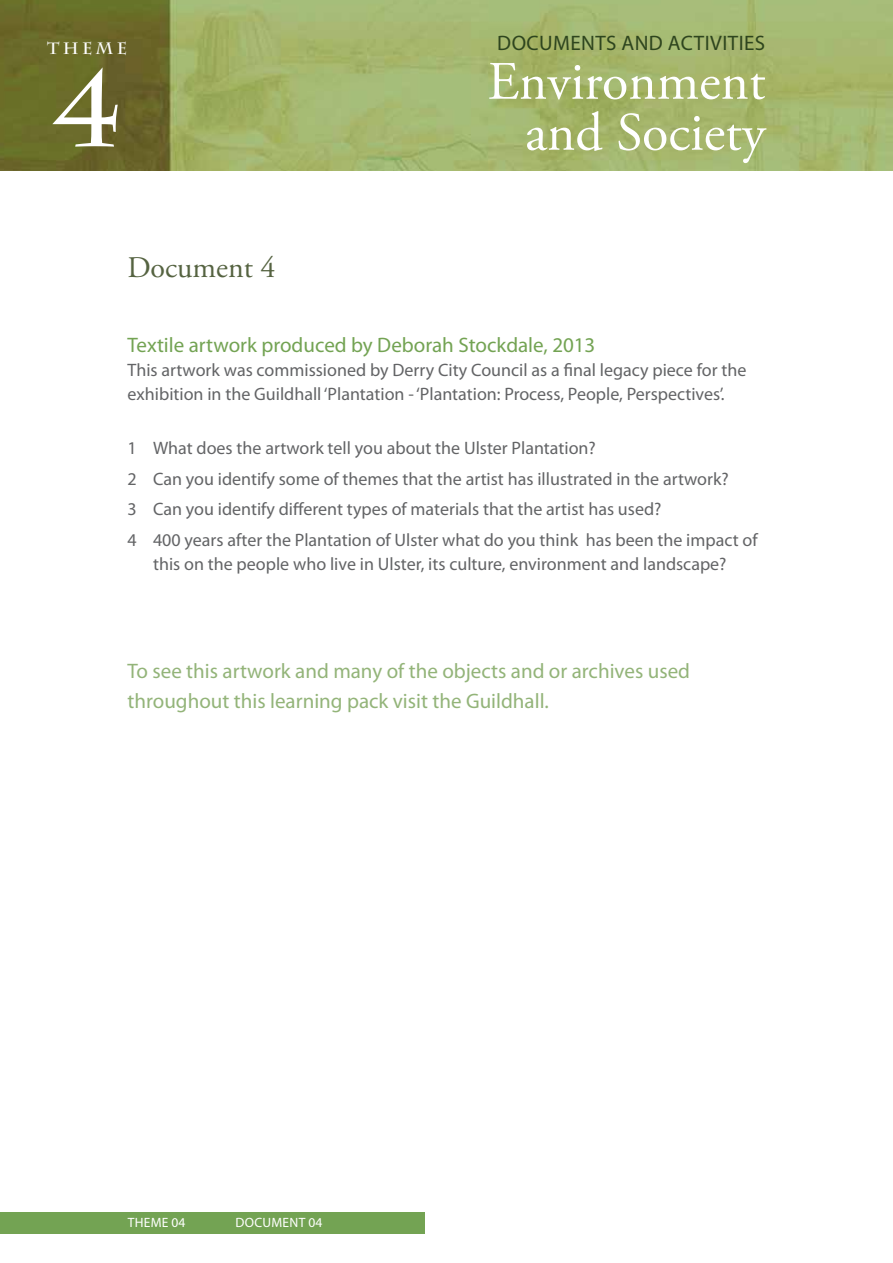
<style>
.page{position:relative;width:893px;height:1263px;background:#fff}
.page>*{position:absolute;margin:0;border:0;box-sizing:border-box;transform-origin:0 0}
.t1{font:700 105px "Charlemagne Std";color:#fff}
.t2{font:54px "Adobe Garamond Pro";color:#fff}
.t3{font:30px "Adobe Garamond";color:#556341}
.t4{font:21px/30px "Myriad Pro";color:#93b479}
.t5{font:21px "Myriad Pro";color:#73a353}
.t6{font:21px "Myriad Pro";color:#2e451e}
.t7{font:18px/30.5px "Myriad Pro";color:#636466}
.t8{font:700 16.5px "Charlemagne Std";letter-spacing:.2em;color:#fff}
.t9{font:13.5px "Myriad Pro";letter-spacing:.02em;color:#fff}
</style>
<div class="page">
<img style="left:0;top:0;width:893px;height:170px">
<div style="left:0;top:1212px;width:425px;height:21px;background:#73a353"></div>
<p class="t8" style="left:47px;top:39px;width:82px">THEME</p>
<h1 class="t1" style="left:54px;top:49px;width:68px">4</h1>
<h3 class="t3" style="left:128px;top:252px;width:149px">Document 4</h3>
<p class="t6" style="left:497px;top:31px;width:43px">Documents</p>
<p class="t6" style="left:621px;top:31px;width:15px">and</p>
<p class="t6" style="left:668px;top:31px;width:24px">Activities</p>
<h2 class="t2" style="left:488px;top:49px;width:279px">Environment</h2>
<h2 class="t2" style="left:525px;top:100px;width:242px">and Society</h2>
<p class="t5" style="left:128px;top:334px;width:469px">Textile artwork produced by Deborah Stockdale, 2013</p>
<p class="t7" style="left:128px;top:358px;width:620px;line-height:24px">This artwork was commissioned by Derry City Council as a final legacy piece for the exhibition in the Guildhall ‘Plantation - ‘Plantation: Process, People, Perspectives’.</p>
<p class="t7" style="left:128px;top:434px;width:632px">1 What does the artwork tell you about the Ulster Plantation?<br>2 Can you identify some of themes that the artist has illustrated in the artwork?<br>3 Can you identify different types of materials that the artist has used?<br>4 400 years after the Plantation of Ulster what do you think has been the impact of</p>
<p class="t7" style="left:153px;top:549px;width:575px">this on the people who live in Ulster, its culture, environment and landscape?</p>
<p class="t4" style="left:128px;top:656px;width:564px">To see this artwork and many of the objects and or archives used throughout this learning pack visit the Guildhall.</p>
<p class="t9" style="left:128px;top:1215px;width:17px">Theme</p>
<p class="t9" style="left:171px;top:1215px;width:15px">04</p>
<p class="t9" style="left:236px;top:1215px;width:29px">Document</p>
<p class="t9" style="left:308px;top:1215px;width:15px">04</p>
</div>
